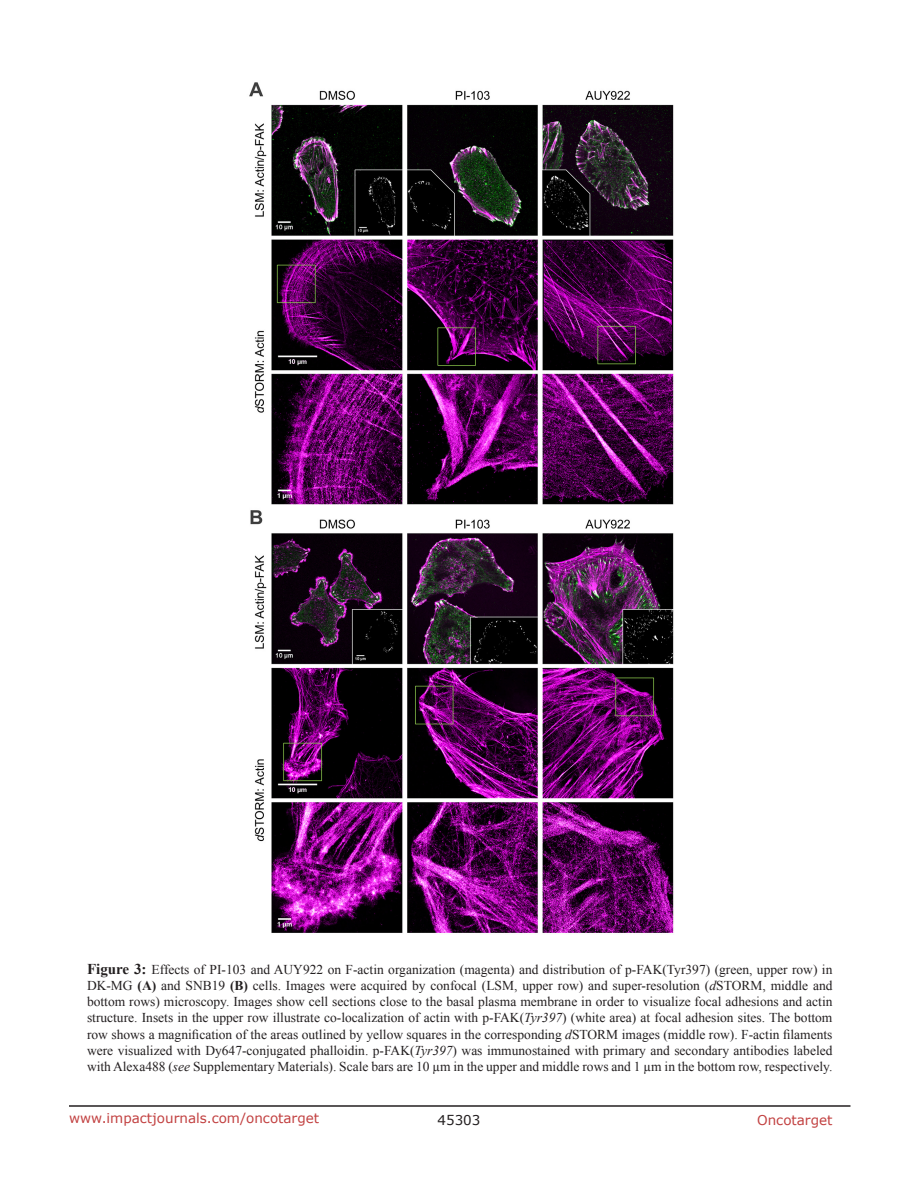
<style>
.page{position:relative;width:918px;height:1188px;background:#fff}
.page>*{position:absolute;margin:0;border:0;box-sizing:border-box;transform-origin:0 0}
.figuretext{font:13.5px/16.2px "Times New Roman";color:#231f20;text-align:justify}
.t1{font:13.5px "Verdana";color:#c24141}
.t2{font:13.5px "Verdana";color:#231f20}
.s1{font-weight:700;font-size:15px}
.s2{font-weight:700}
.s3{font-style:italic}
</style>
<div class="page">
<hr style="left:69px;top:1105px;width:781px;height:2px;background:#231f20">
<img style="left:249px;top:82px;width:425px;height:851px">
<p class="figuretext" style="left:87px;top:961px;width:747px"><span class="s1">Figure 3:</span> Effects of PI-103 and AUY922 on F-actin organization (magenta) and distribution of p-FAK(Tyr397) (green, upper row) in DK-MG <span class="s2">(A)</span> and SNB19 <span class="s2">(B)</span> cells. Images were acquired by confocal (LSM, upper row) and super-resolution (<span class="s3">d</span>STORM, middle and bottom rows) microscopy. Images show cell sections close to the basal plasma membrane in order to visualize focal adhesions and actin structure. Insets in the upper row illustrate co-localization of actin with p-FAK(<span class="s3">Tyr397</span>) (white area) at focal adhesion sites. The bottom row shows a magnification of the areas outlined by yellow squares in the corresponding <span class="s3">d</span>STORM images (middle row). F-actin filaments were visualized with Dy647-conjugated phalloidin. p-FAK(<span class="s3">Tyr397</span>) was immunostained with primary and secondary antibodies labeled with Alexa488 (<span class="s3">see</span> Supplementary Materials). Scale bars are 10 µm in the upper and middle rows and 1 µm in the bottom row, respectively.</p>
<p class="t1" style="left:69px;top:1109px;width:252px">www.impactjournals.com/oncotarget</p>
<p class="t2" style="left:438px;top:1111px;width:44px">45303</p>
<p class="t1" style="left:757px;top:1111px;width:77px">Oncotarget</p>
</div>
